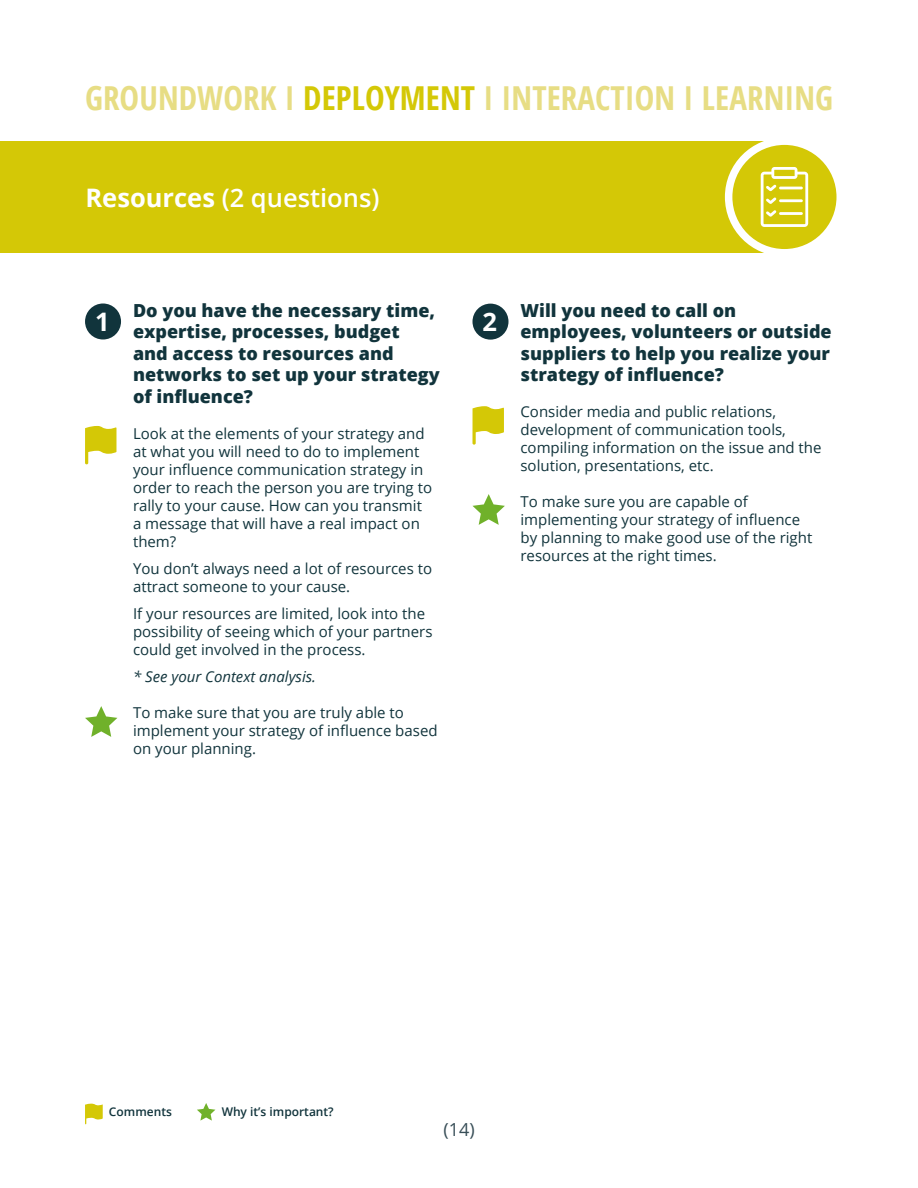
<style>
.page{position:relative;width:918px;height:1188px;background:#fff}
.page>*{position:absolute;margin:0;border:0;box-sizing:border-box;transform-origin:0 0}
.t1{font:700 condensed 33px "Open Sans";letter-spacing:.005em;color:#e7dd84}
.t2{font:600 25.5px "Open Sans";color:#fff}
.t3{font:700 25.5px "Open Sans";color:#fff}
.Titres{font:800 18px/21.6px "Open Sans";color:#11343c}
.t4{font:18px "Open Sans";color:#384e57}
.texte{font:15px/18px "Open Sans";color:#11343c}
.last_parag{font:15px/18px "Open Sans";color:#11343c}
.last_parag-2{font:italic 15px "Open Sans";color:#11343c}
.t5{font:600 12px "Open Sans";color:#11343c}
.s1{color:#d4c806}
.s2{font-weight:700}
</style>
<div class="page">
<svg style="left:85px;top:1104px;width:18px;height:20px"></svg>
<svg style="left:197px;top:1103px;width:18px;height:18px"></svg>
<div style="left:0;top:141px;width:784px;height:112px;background:#d4c806"></div>
<div style="left:729px;top:141px;width:111px;height:112px;background:#d4c806;border-radius:50%"></div>
<div style="left:725px;top:137px;width:119px;height:120px;border:8px solid #fff;border-radius:50%"></div>
<svg style="left:761px;top:167px;width:47px;height:60px"></svg>
<div style="left:85px;top:304px;width:36px;height:36px;background:#11343c;border-radius:50%"></div>
<svg style="left:85px;top:426px;width:31px;height:38px"></svg>
<svg style="left:85px;top:706px;width:32px;height:31px"></svg>
<div style="left:472px;top:304px;width:36px;height:36px;background:#11343c;border-radius:50%"></div>
<svg style="left:473px;top:406px;width:31px;height:39px"></svg>
<svg style="left:472px;top:494px;width:33px;height:31px"></svg>
<p class="t1" style="left:85px;top:75px;width:750px">GROUNDWORK I <span class="s1">DEPLOYMENT</span> I INTERACTION I LEARNING</p>
<p class="t2" style="left:86px;top:180px;width:296px"><span class="s2">Resources</span> (2 questions)</p>
<p class="t3" style="left:95px;top:303px;width:16px">1</p>
<p class="Titres" style="left:133px;top:298px;width:308px">Do you have the necessary time, expertise, processes, budget<br>and access to resources and networks to set up your strategy of influence?</p>
<p class="texte" style="left:133px;top:424px;width:301px">Look at the elements of your strategy and at what you will need to do to implement your influence communication strategy in order to reach the person you are trying to rally to your cause. How can you transmit a message that will have a real impact on them?</p>
<p class="texte" style="left:133px;top:559px;width:301px">You don’t always need a lot of resources to attract someone to your cause.</p>
<p class="texte" style="left:133px;top:604px;width:301px">If your resources are limited, look into the possibility of seeing which of your partners could get involved in the process.</p>
<p class="last_parag-2" style="left:133px;top:666px;width:185px">* See your Context analysis.</p>
<p class="last_parag" style="left:133px;top:703px;width:306px">To make sure that you are truly able to implement your strategy of influence based on your planning.</p>
<p class="t3" style="left:482px;top:303px;width:16px">2</p>
<p class="Titres" style="left:520px;top:298px;width:313px">Will you need to call on employees, volunteers or outside suppliers to help you realize your strategy of influence?</p>
<p class="last_parag" style="left:520px;top:402px;width:303px">Consider media and public relations, development of communication tools, compiling information on the issue and the solution, presentations, etc.</p>
<p class="last_parag" style="left:520px;top:492px;width:293px">To make sure you are capable of implementing your strategy of influence by planning to make good use of the right resources at the right times.</p>
<p class="t5" style="left:109px;top:1104px;width:64px">Comments</p>
<p class="t5" style="left:222px;top:1104px;width:114px">Why it’s important?</p>
<p class="t4" style="left:444px;top:1117px;width:33px">(14)</p>
</div>
